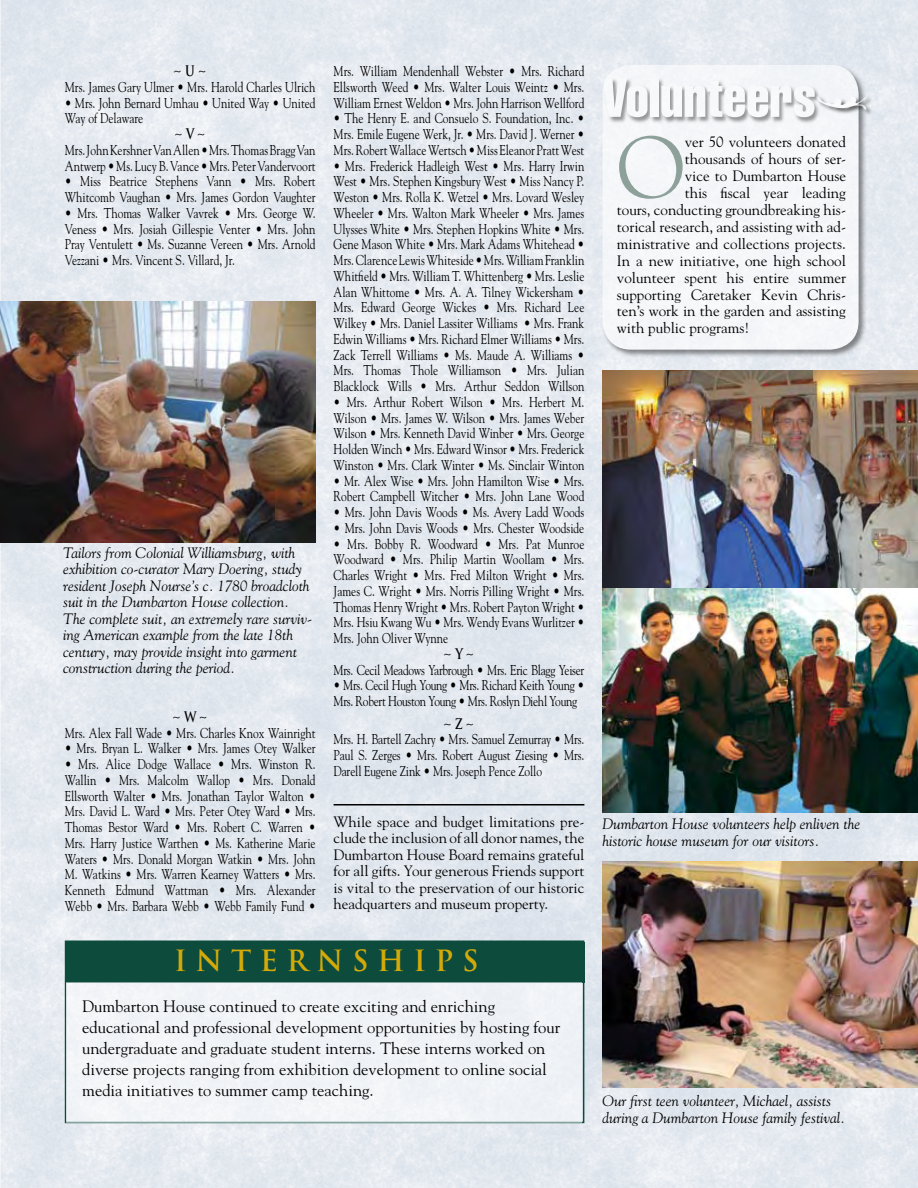
<style>
.page{position:relative;width:918px;height:1188px;background:#fff}
.page>*{position:absolute;margin:0;border:0;box-sizing:border-box;transform-origin:0 0}
.t1{font:87.15px "Goudy";color:#8da09a}
.t2{font:extra-condensed 54px "Helvetica";letter-spacing:.005em;color:#fff}
.t3{font:700 28.5px "Trajan Pro";letter-spacing:.3em;color:#d3aa08}
.t4{font:16.5px/21px "Goudy";color:#000}
.t5{font:15px/16.5px "Goudy";color:#000;text-align:justify}
.t6{font:italic 15px/16.5px "Goudy";color:#000}
.t7{font:14.25px/15.8px "Goudy";color:#000;text-align:justify;scale:.8 1}
.t8{font:14.25px/15.8px "Goudy";color:#000;text-align:center}
.t9{font:14.25px/15.8px "Goudy";letter-spacing:-.025em;color:#000;scale:.8 1}
.s1{font-family:"Trajan Pro";font-weight:700}
</style>
<div class="page">
<img style="left:0;top:0;width:918px;height:1188px">
<div style="left:65px;top:942px;width:519px;height:40px;background:#0d4b3d"></div>
<div style="left:67px;top:983px;width:515px;height:140px;background:#f1f3f7"></div>
<img style="left:602px;top:862px;width:316px;height:225px">
<img style="left:603px;top:371px;width:315px;height:218px">
<img style="left:602px;top:589px;width:316px;height:223px">
<hr style="left:334px;top:804px;width:250px;height:2px;background:#000">
<div style="left:601px;top:63px;width:267px;height:296px;background:#000;opacity:.75"></div>
<div style="left:602px;top:65px;width:257px;height:285px;background:#f5f7f9;border-radius:29px"></div>
<svg style="left:602px;top:78px;width:217px;height:45px"></svg>
<svg style="left:816px;top:96px;width:57px;height:20px"></svg>
<img style="left:0;top:301px;width:316px;height:241px">
<svg style="left:817px;top:96px;width:50px;height:13px"></svg>
<p class="t8" style="left:65px;top:63px;width:252px">~<span class="s1">U</span> ~<br>Mrs. James Gary Ulmer • Mrs. Harold Charles Ulrich</p>
<p class="t7" style="left:65px;top:94px;width:315px">• Mrs. John Bernard Umhau • United Way • United</p>
<p class="t7" style="left:65px;top:110px;width:100px">Way of Delaware</p>
<p class="t8" style="left:175px;top:126px;width:33px">~<span class="s1">V</span>~</p>
<p class="t7" style="left:65px;top:142px;width:315px">Mrs. John Kershner Van Allen • Mrs. Thomas Bragg Van</p>
<p class="t7" style="left:65px;top:157px;width:315px">Antwerp • Ms. Lucy B. Vance • Mrs. Peter Vandervoort</p>
<p class="t7" style="left:65px;top:173px;width:315px">• Miss Beatrice Stephens Vann • Mrs. Robert<br>Whitcomb Vaughan • Mrs. James Gordon Vaughter</p>
<p class="t7" style="left:65px;top:205px;width:315px">• Mrs. Thomas Walker Vavrek • Mrs. George W.<br>Veness • Mrs. Josiah Gillespie Venter • Mrs. John Pray Ventulett • Ms. Suzanne Vereen • Mrs. Arnold Vezzani • Mrs. Vincent S. Villard, Jr.</p>
<p class="t6" style="left:63px;top:544px;width:251px">Tailors from Colonial Williamsburg, with exhibition co-curator Mary Doering, study resident Joseph Nourse’s c. 1780 broadcloth suit in the Dumbarton House collection.<br>The complete suit, an extremely rare surviv&shy;ing American example from the late 18th century, may provide insight into garment construction during the period.</p>
<p class="t8" style="left:65px;top:709px;width:252px">~<span class="s1">W</span>~<br>Mrs. Alex Fall Wade • Mrs. Charles Knox Wainright</p>
<p class="t7" style="left:65px;top:740px;width:315px">• Mrs. Bryan L. Walker • Mrs. James Otey Walker</p>
<p class="t7" style="left:65px;top:756px;width:315px">• Mrs. Alice Dodge Wallace • Mrs. Winston R.<br>Wallin • Mrs. Malcolm Wallop • Mrs. Donald Ellsworth Walter • Mrs. Jonathan Taylor Walton • Mrs. David L. Ward • Mrs. Peter Otey Ward • Mrs.<br>Thomas Bestor Ward • Mrs. Robert C. Warren • Mrs. Harry Justice Warthen • Ms. Katherine Marie Waters • Mrs. Donald Morgan Watkin • Mrs. John M. Watkins • Mrs. Warren Kearney Watters • Mrs.<br>Kenneth Edmund Wattman • Mrs. Alexander Webb • Mrs. Barbara Webb • Webb Family Fund •</p>
<p class="t7" style="left:334px;top:63px;width:315px">Mrs. William Mendenhall Webster • Mrs. Richard Ellsworth Weed • Mrs. Walter Louis Weintz • Mrs.<br>William Ernest Weldon • Mrs. John Harrison Wellford</p>
<p class="t7" style="left:334px;top:110px;width:315px">• The Henry E. and Consuelo S. Foundation, Inc. • Mrs. Emile Eugene Werk, Jr. • Mrs. David J. Werner • Mrs. Robert Wallace Wertsch • Miss Eleanor Pratt West</p>
<p class="t7" style="left:334px;top:157px;width:315px">• Mrs. Frederick Hadleigh West • Mrs. Harry Irwin West • Mrs. Stephen Kingsbury West • Miss Nancy P.<br>Weston • Mrs. Rolla K. Wetzel • Mrs. Lovard Wesley Wheeler • Mrs. Walton Mark Wheeler • Mrs. James Ulysses White • Mrs. Stephen Hopkins White • Mrs.<br>Gene Mason White • Mrs. Mark Adams Whitehead • Mrs. Clarence Lewis Whiteside • Mrs. William Franklin Whitfield • Mrs. William T. Whittenberg • Mrs. Leslie Alan Whittome • Mrs. A. A. Tilney Wickersham • Mrs. Edward George Wickes • Mrs. Richard Lee Wilkey • Mrs. Daniel Lassiter Williams • Mrs. Frank Edwin Williams • Mrs. Richard Elmer Williams • Mrs.<br>Zack Terrell Williams • Ms. Maude A. Williams • Mrs. Thomas Thole Williamson • Mrs. Julian Blacklock Wills • Mrs. Arthur Seddon Willson</p>
<p class="t7" style="left:334px;top:394px;width:315px">• Mrs. Arthur Robert Wilson • Mrs. Herbert M.<br>Wilson • Mrs. James W. Wilson • Mrs. James Weber Wilson • Mrs. Kenneth David Winber • Mrs. George Holden Winch • Mrs. Edward Winsor • Mrs. Frederick Winston • Mrs. Clark Winter • Ms. Sinclair Winton</p>
<p class="t7" style="left:334px;top:472px;width:315px">• Mr. Alex Wise • Mrs. John Hamilton Wise • Mrs.<br>Robert Campbell Witcher • Mrs. John Lane Wood</p>
<p class="t7" style="left:334px;top:504px;width:315px">• Mrs. John Davis Woods • Ms. Avery Ladd Woods</p>
<p class="t7" style="left:334px;top:520px;width:315px">• Mrs. John Davis Woods • Mrs. Chester Woodside</p>
<p class="t7" style="left:334px;top:535px;width:315px">• Mrs. Bobby R. Woodward • Mrs. Pat Munroe</p>
<p class="t7" style="left:334px;top:551px;width:315px">Woodward • Mrs. Philip Martin Woollam • Mrs.</p>
<p class="t7" style="left:334px;top:567px;width:315px">Charles Wright • Mrs. Fred Milton Wright • Mrs.</p>
<p class="t7" style="left:334px;top:583px;width:315px">James C. Wright • Mrs. Norris Pilling Wright • Mrs.</p>
<p class="t7" style="left:334px;top:598px;width:315px">Thomas Henry Wright • Mrs. Robert Payton Wright •</p>
<p class="t7" style="left:334px;top:614px;width:315px">Mrs. Hsiu Kwang Wu • Mrs. Wendy Evans Wurlitzer •</p>
<p class="t7" style="left:334px;top:630px;width:145px">Mrs. John Oliver Wynne</p>
<p class="t8" style="left:443px;top:646px;width:33px">~ <span class="s1">Y</span>~</p>
<p class="t9" style="left:334px;top:661px;width:315px">Mrs. Cecil Meadows Yarbrough • Mrs. Eric Blagg Yeiser</p>
<p class="t9" style="left:334px;top:677px;width:315px">• Mrs. Cecil Hugh Young • Mrs. Richard Keith Young •<br>Mrs. Robert Houston Young • Mrs. Roslyn Diehl Young</p>
<p class="t8" style="left:334px;top:715px;width:252px;text-align:left;text-indent:110px">~<span class="s1">Z</span>~<br>Mrs. H. Bartell Zachry • Mrs. Samuel Zemurray • Mrs.<br>Paul S. Zerges • Mrs. Robert August Ziesing • Mrs.<br>Darell Eugene Zink • Mrs. Joseph Pence Zollo</p>
<p class="t5" style="left:334px;top:813px;width:252px">While space and budget limitations pre&shy;clude the inclusion of all donor names, the Dumbarton House Board remains grateful for all gifts. Your generous Friends support is vital to the preservation of our historic headquarters and museum property.</p>
<h3 class="t3" style="left:174px;top:943px;width:306px">INTERNSHIPS</h3>
<p class="t4" style="left:82px;top:995px;width:479px">Dumbarton House continued to create exciting and enriching educational and professional development opportunities by hosting four undergraduate and graduate student interns. These interns worked on diverse projects ranging from exhibition development to online social media initiatives to summer camp teaching.</p>
<h2 class="t2" style="left:602px;top:63px;width:215px">Volunteers</h2>
<h1 class="t1" style="left:617px;top:114px;width:69px">O</h1>
<p class="t5" style="left:685px;top:133px;width:163px">ver 50 volunteers donated</p>
<p class="t5" style="left:685px;top:150px;width:163px">thousands of hours of ser-</p>
<p class="t5" style="left:685px;top:167px;width:163px">vice to Dumbarton House</p>
<p class="t5" style="left:685px;top:184px;width:163px">this fiscal year leading</p>
<p class="t5" style="left:617px;top:201px;width:231px">tours, conducting groundbreaking his-</p>
<p class="t5" style="left:617px;top:218px;width:231px">torical research, and assisting with ad-</p>
<p class="t5" style="left:617px;top:235px;width:231px">ministrative and collections projects.</p>
<p class="t5" style="left:617px;top:252px;width:231px">In a new initiative, one high school</p>
<p class="t5" style="left:617px;top:269px;width:231px">volunteer spent his entire summer</p>
<p class="t5" style="left:617px;top:286px;width:231px">supporting Caretaker Kevin Chris-</p>
<p class="t5" style="left:617px;top:303px;width:231px">ten’s work in the garden and assisting</p>
<p class="t5" style="left:617px;top:319px;width:134px">with public programs!</p>
<p class="t6" style="left:602px;top:816px;width:259px">Dumbarton House volunteers help enliven the historic house museum for our visitors.</p>
<p class="t6" style="left:602px;top:1093px;width:244px">Our first teen volunteer, Michael, assists during a Dumbarton House family festival.</p>
</div>
